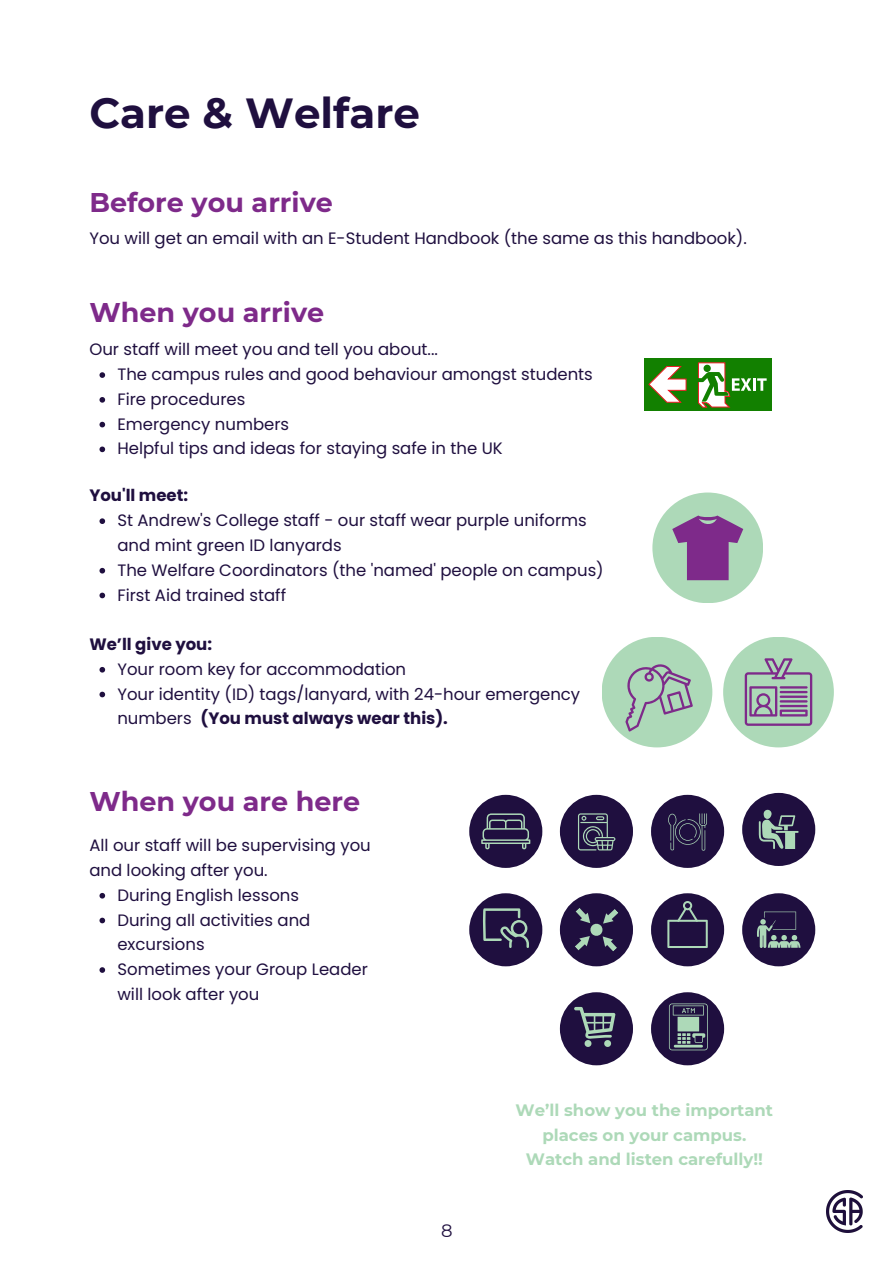
<style>
.page{position:relative;width:894px;height:1264px;background:#fff}
.page>*{position:absolute;margin:0;border:0;box-sizing:border-box;transform-origin:0 0}
.t1{font:700 42px "Montserrat";color:#1f0f3f}
.t2{font:700 27px "Montserrat";color:#7e2a8a}
.t3{font:18px "Montserrat";color:#1f0f3f}
.t4{font:16.5px/24.8px "Poppins";color:#1f0f3f}
.t5{font:700 16.5px/24.8px "Montserrat";color:#add9b8;text-align:center}
.t6{font:700 16.5px "Poppins";color:#1f0f3f}
.s1{font-weight:700}
</style>
<div class="page">
<img style="left:826px;top:1190px;width:36px;height:42px">
<div style="left:652px;top:492px;width:111px;height:111px;background:#add9b8;border-radius:50%"></div>
<svg style="left:672px;top:515px;width:71px;height:65px"></svg>
<div style="left:601px;top:636px;width:111px;height:111px;background:#add9b8;border-radius:50%"></div>
<svg style="left:625px;top:664px;width:67px;height:67px"></svg>
<div style="left:723px;top:636px;width:110px;height:111px;background:#add9b8;border-radius:50%"></div>
<svg style="left:744px;top:658px;width:68px;height:67px"></svg>
<hr style="left:779px;top:686px;width:28px;height:2px;background:#7e2a8a">
<hr style="left:779px;top:691px;width:28px;height:2px;background:#7e2a8a">
<hr style="left:779px;top:695px;width:28px;height:3px;background:#7e2a8a">
<hr style="left:779px;top:700px;width:28px;height:2px;background:#7e2a8a">
<hr style="left:779px;top:705px;width:28px;height:2px;background:#7e2a8a">
<div style="left:644px;top:358px;width:127px;height:53px;background:#128000"></div>
<svg style="left:648px;top:366px;width:38px;height:36px"></svg>
<svg style="left:697px;top:363px;width:69px;height:44px"></svg>
<div style="left:469px;top:794px;width:73px;height:74px;background:#1f0f3f;border-radius:50%"></div>
<svg style="left:481px;top:813px;width:49px;height:36px"></svg>
<div style="left:559px;top:794px;width:73px;height:74px;background:#1f0f3f;border-radius:50%"></div>
<div style="left:650px;top:794px;width:74px;height:74px;background:#1f0f3f;border-radius:50%"></div>
<div style="left:469px;top:893px;width:73px;height:73px;background:#1f0f3f;border-radius:50%"></div>
<div style="left:559px;top:893px;width:73px;height:73px;background:#1f0f3f;border-radius:50%"></div>
<div style="left:650px;top:893px;width:74px;height:73px;background:#1f0f3f;border-radius:50%"></div>
<div style="left:742px;top:893px;width:73px;height:73px;background:#1f0f3f;border-radius:50%"></div>
<div style="left:559px;top:992px;width:73px;height:73px;background:#1f0f3f;border-radius:50%"></div>
<div style="left:650px;top:992px;width:74px;height:73px;background:#1f0f3f;border-radius:50%"></div>
<div style="left:742px;top:793px;width:73px;height:73px;background:#1f0f3f;border-radius:50%"></div>
<svg style="left:578px;top:813px;width:37px;height:37px"></svg>
<svg style="left:668px;top:813px;width:38px;height:37px"></svg>
<div style="left:763px;top:809px;width:8px;height:10px;background:#add9b8;border-radius:50%"></div>
<svg style="left:758px;top:815px;width:40px;height:34px"></svg>
<svg style="left:757px;top:911px;width:43px;height:36px"></svg>
<svg style="left:575px;top:908px;width:43px;height:43px"></svg>
<svg style="left:667px;top:901px;width:40px;height:47px"></svg>
<svg style="left:483px;top:908px;width:45px;height:39px"></svg>
<svg style="left:574px;top:1006px;width:41px;height:40px"></svg>
<svg style="left:668px;top:1003px;width:39px;height:47px"></svg>
<svg style="left:99px;top:518px;width:6px;height:6px"></svg>
<svg style="left:99px;top:568px;width:6px;height:5px"></svg>
<svg style="left:99px;top:592px;width:6px;height:6px"></svg>
<svg style="left:99px;top:667px;width:6px;height:5px"></svg>
<svg style="left:99px;top:691px;width:6px;height:6px"></svg>
<svg style="left:99px;top:372px;width:6px;height:6px"></svg>
<svg style="left:99px;top:397px;width:6px;height:5px"></svg>
<svg style="left:99px;top:422px;width:6px;height:5px"></svg>
<svg style="left:99px;top:446px;width:6px;height:6px"></svg>
<svg style="left:99px;top:892px;width:6px;height:6px"></svg>
<svg style="left:99px;top:917px;width:6px;height:6px"></svg>
<svg style="left:99px;top:967px;width:6px;height:5px"></svg>
<p class="t1" style="left:89px;top:87px;width:332px">Care &amp; Welfare</p>
<h3 class="t2" style="left:89px;top:185px;width:245px">Before you arrive</h3>
<p class="t4" style="left:89px;top:226px;width:658px">You will get an email with an E-Student Handbook (the same as this handbook).</p>
<p class="t2" style="left:89px;top:295px;width:236px">When you arrive</p>
<p class="t4" style="left:89px;top:337px;width:350px">Our staff will meet you and tell you about...</p>
<p class="t4" style="left:117px;top:362px;width:477px">The campus rules and good behaviour amongst students</p>
<p class="t4" style="left:117px;top:387px;width:129px">Fire procedures</p>
<p class="t4" style="left:117px;top:411px;width:173px">Emergency numbers</p>
<p class="t4" style="left:117px;top:436px;width:387px">Helpful tips and ideas for staying safe in the UK</p>
<h2 class="t6" style="left:89px;top:484px;width:100px">You'll meet:</h2>
<p class="t4" style="left:117px;top:508px;width:470px">St Andrew's College staff - our staff wear purple uniforms and mint green ID lanyards</p>
<h2 class="t4" style="left:117px;top:557px;width:487px">The Welfare Coordinators (the 'named' people on campus)</h2>
<p class="t4" style="left:117px;top:582px;width:170px">First Aid trained staff</p>
<p class="t6" style="left:89px;top:632px;width:124px">We’ll give you:</p>
<p class="t4" style="left:117px;top:656px;width:290px">Your room key for accommodation</p>
<p class="t4" style="left:117px;top:681px;width:464px">Your identity (ID) tags/lanyard, with 24-hour emergency numbers <span class="s1">(You must always wear this).</span></p>
<p class="t2" style="left:89px;top:784px;width:272px">When you are here</p>
<p class="t4" style="left:89px;top:833px;width:283px">All our staff will be supervising you and looking after you.</p>
<h2 class="t4" style="left:117px;top:882px;width:183px">During English lessons</h2>
<p class="t4" style="left:117px;top:907px;width:194px">During all activities and excursions</p>
<p class="t4" style="left:117px;top:956px;width:252px">Sometimes your Group Leader will look after you</p>
<p class="t3" style="left:441px;top:1219px;width:13px">8</p>
<p class="t5" style="left:515px;top:1097px;width:259px">We’ll show you the important places on your campus.<br>Watch and listen carefully!!</p>
</div>
